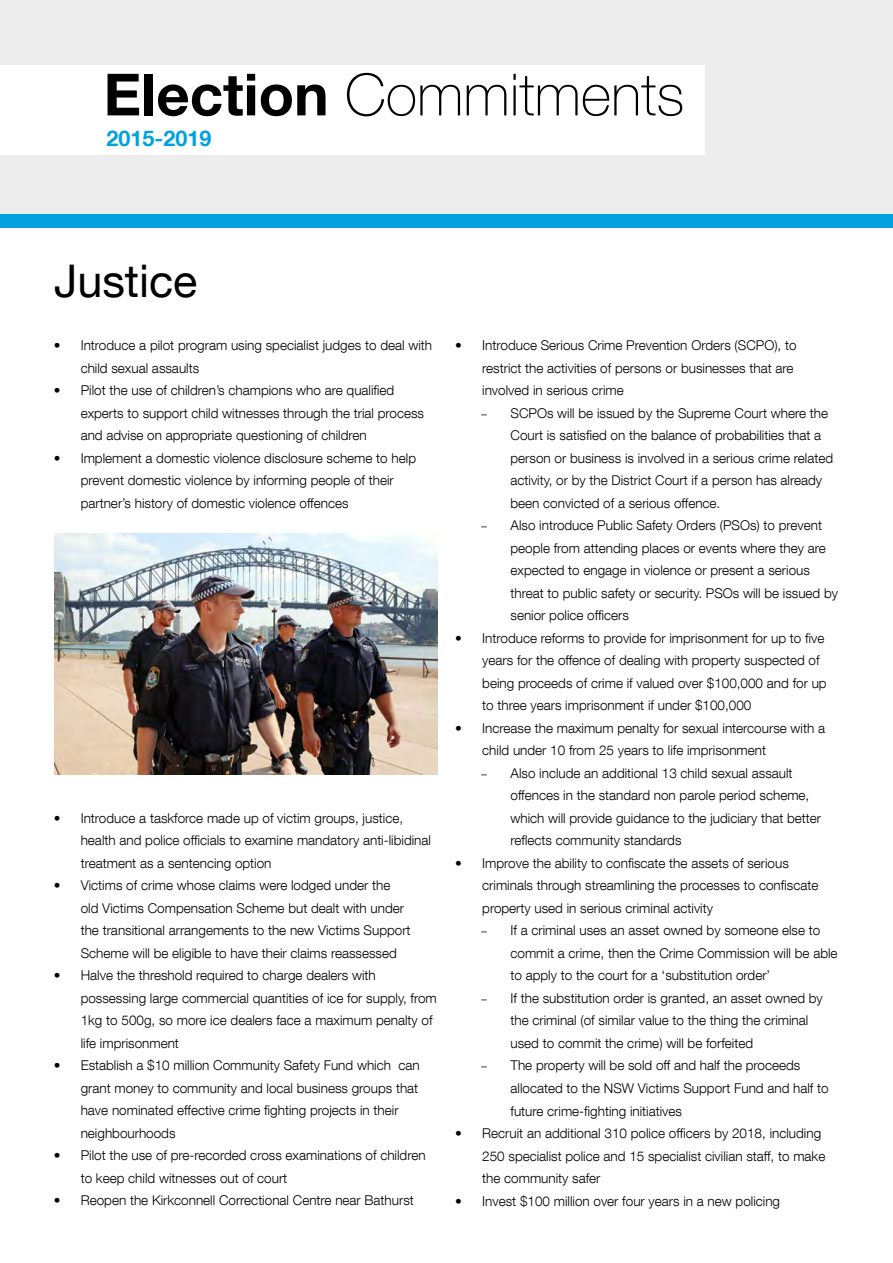
<style>
.page{position:relative;width:893px;height:1263px;background:#fff}
.page>*{position:absolute;margin:0;border:0;box-sizing:border-box;transform-origin:0 0}
.t1{font:100 58.2px "Helvetica Neue LT Com";color:#000}
.t2{font:45px "Helvetica Neue LT Com";color:#000}
.t3{font:700 21.6px "Helvetica Neue LT Com";color:#00a1de}
.t4{font:300 13.5px/22.5px "Helvetica Neue LT Com";color:#000}
.s1{font-weight:700}
.s2{font-family:"Minion Pro";font-weight:400}
</style>
<div class="page">
<img style="left:54px;top:534px;width:383px;height:241px">
<div style="left:0;top:0;width:893px;height:214px;background:#ededed"></div>
<div style="left:1px;top:65px;width:704px;height:89px;background:#fff"></div>
<div style="left:0;top:214px;width:893px;height:14px;background:#00a1de"></div>
<p class="t1" style="left:104px;top:60px;width:582px"><span class="s1">Election</span> Commitments</p>
<p class="t3" style="left:107px;top:124px;width:106px">2015-2019</p>
<p class="t2" style="left:54px;top:253px;width:145px">Justice</p>
<p class="t4" style="left:81px;top:334px;width:353px;text-indent:-27px">• Introduce a pilot program using specialist judges to deal with child sexual assaults</p>
<p class="t4" style="left:81px;top:379px;width:345px;text-indent:-27px">• Pilot the use of children’s champions who are qualified experts to support child witnesses through the trial process and advise on appropriate questioning of children</p>
<p class="t4" style="left:81px;top:446px;width:337px;text-indent:-27px">• Implement a domestic violence disclosure scheme to help prevent domestic violence by informing people of their partner’s history of domestic violence offences</p>
<p class="t4" style="left:81px;top:806px;width:352px;text-indent:-27px">• Introduce a taskforce made up of victim groups, justice, health and police officials to examine mandatory anti-libidinal treatment as a sentencing option</p>
<p class="t4" style="left:81px;top:874px;width:331px;text-indent:-27px">• Victims of crime whose claims were lodged under the old Victims Compensation Scheme but dealt with under the transitional arrangements to the new Victims Support Scheme will be eligible to have their claims reassessed</p>
<p class="t4" style="left:81px;top:964px;width:358px;text-indent:-27px">• Halve the threshold required to charge dealers with possessing large commercial quantities of ice for supply, from 1kg to 500g, so more ice dealers face a maximum penalty of life imprisonment</p>
<p class="t4" style="left:81px;top:1054px;width:341px;text-indent:-27px">• Establish a $10 million Community Safety Fund which can grant money to community and local business groups that have nominated effective crime fighting projects in their neighbourhoods</p>
<p class="t4" style="left:81px;top:1144px;width:346px;text-indent:-27px">• Pilot the use of pre-recorded cross examinations of children to keep child witnesses out of court</p>
<p class="t4" style="left:54px;top:1189px;width:362px">• Reopen the Kirkconnell Correctional Centre near Bathurst</p>
<p class="t4" style="left:482px;top:334px;width:316px;text-indent:-27px">• Introduce Serious Crime Prevention Orders (SCPO), to restrict the activities of persons or businesses that are involved in serious crime</p>
<p class="t4" style="left:510px;top:401px;width:324px;text-indent:-30px"><span class="s2">–</span> SCPOs will be issued by the Supreme Court where the Court is satisfied on the balance of probabilities that a person or business is involved in a serious crime related activity, or by the District Court if a person has already been convicted of a serious offence.</p>
<p class="t4" style="left:510px;top:514px;width:329px;text-indent:-30px"><span class="s2">–</span> Also introduce Public Safety Orders (PSOs) to prevent people from attending places or events where they are expected to engage in violence or present a serious threat to public safety or security. PSOs will be issued by senior police officers</p>
<p class="t4" style="left:482px;top:626px;width:346px;text-indent:-27px">• Introduce reforms to provide for imprisonment for up to five years for the offence of dealing with property suspected of being proceeds of crime if valued over $100,000 and for up to three years imprisonment if under $100,000</p>
<p class="t4" style="left:482px;top:716px;width:344px;text-indent:-27px">• Increase the maximum penalty for sexual intercourse with a child under 10 from 25 years to life imprisonment</p>
<p class="t4" style="left:510px;top:761px;width:312px;text-indent:-30px"><span class="s2">–</span> Also include an additional 13 child sexual assault offences in the standard non parole period scheme, which will provide guidance to the judiciary that better reflects community standards</p>
<p class="t4" style="left:482px;top:851px;width:338px;text-indent:-27px">• Improve the ability to confiscate the assets of serious criminals through streamlining the processes to confiscate property used in serious criminal activity</p>
<p class="t4" style="left:511px;top:919px;width:329px;text-indent:-30px"><span class="s2">–</span> If a criminal uses an asset owned by someone else to commit a crime, then the Crime Commission will be able to apply to the court for a ‘substitution order’</p>
<p class="t4" style="left:511px;top:987px;width:314px;text-indent:-30px"><span class="s2">–</span> If the substitution order is granted, an asset owned by the criminal (of similar value to the thing the criminal used to commit the crime) will be forfeited</p>
<p class="t4" style="left:511px;top:1054px;width:320px;text-indent:-30px"><span class="s2">–</span> The property will be sold off and half the proceeds allocated to the NSW Victims Support Fund and half to future crime-fighting initiatives</p>
<p class="t4" style="left:482px;top:1122px;width:345px;text-indent:-27px">• Recruit an additional 310 police officers by 2018, including<br>250 specialist police and 15 specialist civilian staff, to make the community safer</p>
<p class="t4" style="left:455px;top:1189px;width:326px">• Invest $100 million over four years in a new policing</p>
</div>
